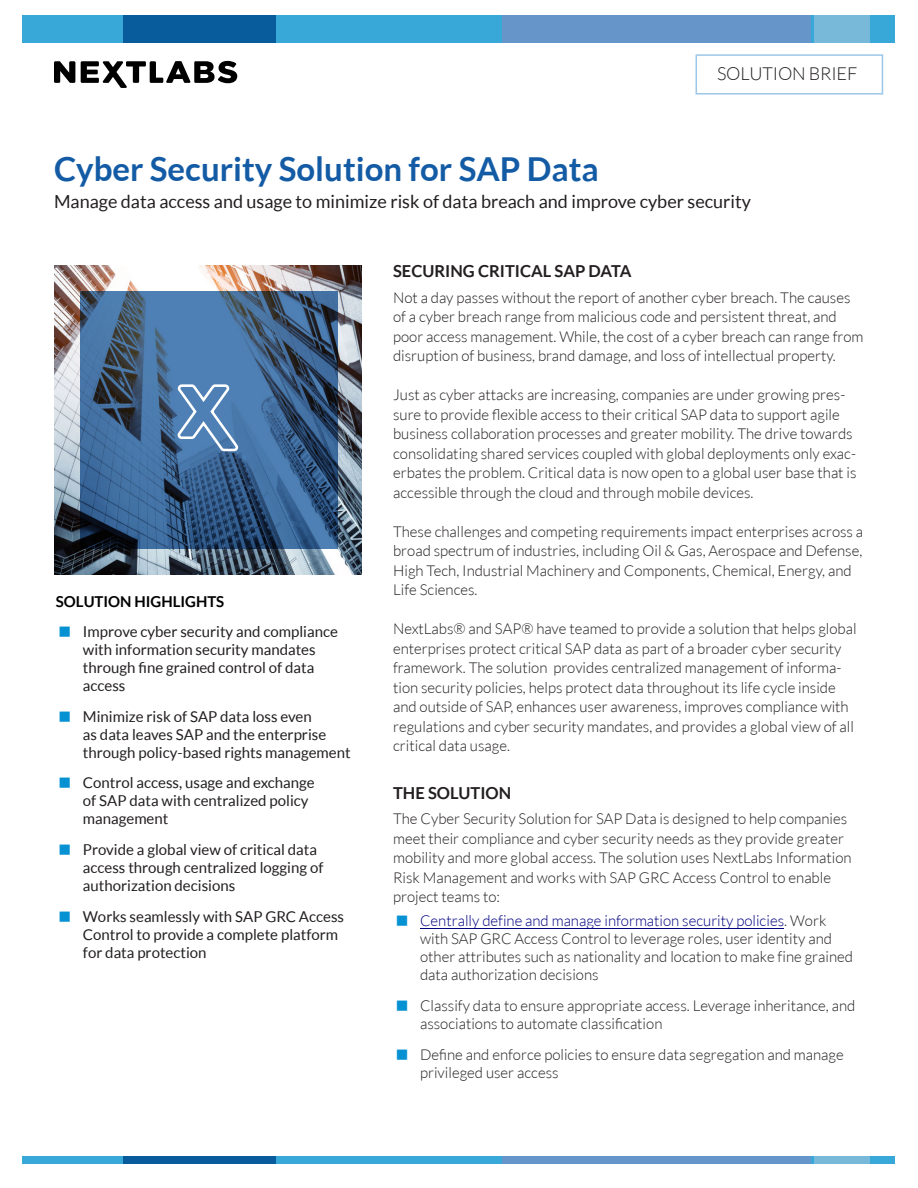
<style>
.page{position:relative;width:918px;height:1188px;background:#fff}
.page>*{position:absolute;margin:0;border:0;box-sizing:border-box;transform-origin:0 0}
.t1{font:700 33px "Lato";color:#135ba5}
.t2{font:18px "Lato";color:#231f20}
.t3{font:300 18px "Lato";letter-spacing:-.01em;color:#231f20}
.Headers_for_Solution{font:700 16.5px "Lato";color:#231f20}
.t4{font:300 15px/19.5px "Lato";color:#231f20}
.t5{font:15px/18px "Lato";color:#231f20}
.Color_subhead{font:700 15px "Lato";color:#000}
.s1{color:#000080}
</style>
<div class="page">
<svg style="left:54px;top:61px;width:21px;height:22px"></svg>
<svg style="left:81px;top:61px;width:156px;height:27px"></svg>
<div style="left:22px;top:15px;width:874px;height:27px;background:#38a8d9"></div>
<div style="left:123px;top:15px;width:153px;height:27px;background:#085c9c"></div>
<div style="left:814px;top:15px;width:56px;height:27px;background:#78b8d9"></div>
<div style="left:502px;top:15px;width:310px;height:27px;background:#6696c9"></div>
<div style="left:696px;top:54px;width:187px;height:41px;border:2px solid #9cc7e8"></div>
<div style="left:22px;top:1156px;width:874px;height:8px;background:#38a8d9"></div>
<div style="left:123px;top:1156px;width:153px;height:8px;background:#085c9c"></div>
<div style="left:814px;top:1156px;width:56px;height:8px;background:#78b8d9"></div>
<div style="left:502px;top:1156px;width:310px;height:8px;background:#6696c9"></div>
<img style="left:54px;top:266px;width:308px;height:309px">
<svg style="left:80px;top:292px;width:257px;height:257px;background:#3b6089"></svg>
<svg style="left:175px;top:383px;width:65px;height:70px;background:#6991bd"></svg>
<hr style="left:420px;top:928px;width:364px;height:1px;background:#000080">
<p class="t3" style="left:717px;top:64px;width:142px">SOLUTION BRIEF</p>
<p class="t1" style="left:54px;top:150px;width:546px">Cyber Security Solution for SAP Data</p>
<p class="t2" style="left:54px;top:191px;width:699px">Manage data access and usage to minimize risk of data breach and improve cyber security</p>
<p class="Color_subhead" style="left:56px;top:593px;width:170px">SOLUTION HIGHLIGHTS</p>
<p class="t5" style="left:83px;top:622px;width:256px">Improve cyber security and compliance with information security mandates through fine grained control of data access</p>
<p class="t5" style="left:83px;top:707px;width:269px">Minimize risk of SAP data loss even<br>as data leaves SAP and the enterprise through policy-based rights management</p>
<p class="t5" style="left:83px;top:774px;width:233px">Control access, usage and exchange of SAP data with centralized policy management</p>
<p class="t5" style="left:83px;top:841px;width:242px">Provide a global view of critical data access through centralized logging of authorization decisions</p>
<p class="t5" style="left:83px;top:907px;width:263px">Works seamlessly with SAP GRC Access<br>Control to provide a complete platform for data protection</p>
<p class="Headers_for_Solution" style="left:393px;top:262px;width:240px">SECURING CRITICAL SAP DATA</p>
<p class="t4" style="left:393px;top:288px;width:472px">Not a day passes without the report of another cyber breach. The causes of a cyber breach range from malicious code and persistent threat, and poor access management. While, the cost of a cyber breach can range from disruption of business, brand damage, and loss of intellectual property.</p>
<p class="t4" style="left:393px;top:385px;width:465px">Just as cyber attacks are increasing, companies are under growing pres&shy;sure to provide flexible access to their critical SAP data to support agile business collaboration processes and greater mobility. The drive towards consolidating shared services coupled with global deployments only exac&shy;erbates the problem. Critical data is now open to a global user base that is accessible through the cloud and through mobile devices.</p>
<p class="t4" style="left:393px;top:522px;width:472px">These challenges and competing requirements impact enterprises across a broad spectrum of industries, including Oil &amp; Gas, Aerospace and Defense, High Tech, Industrial Machinery and Components, Chemical, Energy, and Life Sciences.</p>
<p class="t4" style="left:393px;top:619px;width:465px">NextLabs® and SAP® have teamed to provide a solution that helps global enterprises protect critical SAP data as part of a broader cyber security framework. The solution provides centralized management of informa&shy;tion security policies, helps protect data throughout its life cycle inside and outside of SAP, enhances user awareness, improves compliance with regulations and cyber security mandates, and provides a global view of all critical data usage.</p>
<p class="Headers_for_Solution" style="left:393px;top:783px;width:120px">THE SOLUTION</p>
<p class="t4" style="left:393px;top:809px;width:460px">The Cyber Security Solution for SAP Data is designed to help companies meet their compliance and cyber security needs as they provide greater mobility and more global access. The solution uses NextLabs Information Risk Management and works with SAP GRC Access Control to enable project teams to:</p>
<p class="t4" style="left:420px;top:912px;width:434px;line-height:18px"><span class="s1">Centrally define and manage information security policies</span>. Work with SAP GRC Access Control to leverage roles, user identity and other attributes such as nationality and location to make fine grained data authorization decisions</p>
<p class="t4" style="left:420px;top:997px;width:437px;line-height:18px">Classify data to ensure appropriate access. Leverage inheritance, and associations to automate classification</p>
<p class="t4" style="left:420px;top:1045px;width:425px;line-height:18px">Define and enforce policies to ensure data segregation and manage privileged user access</p>
</div>
